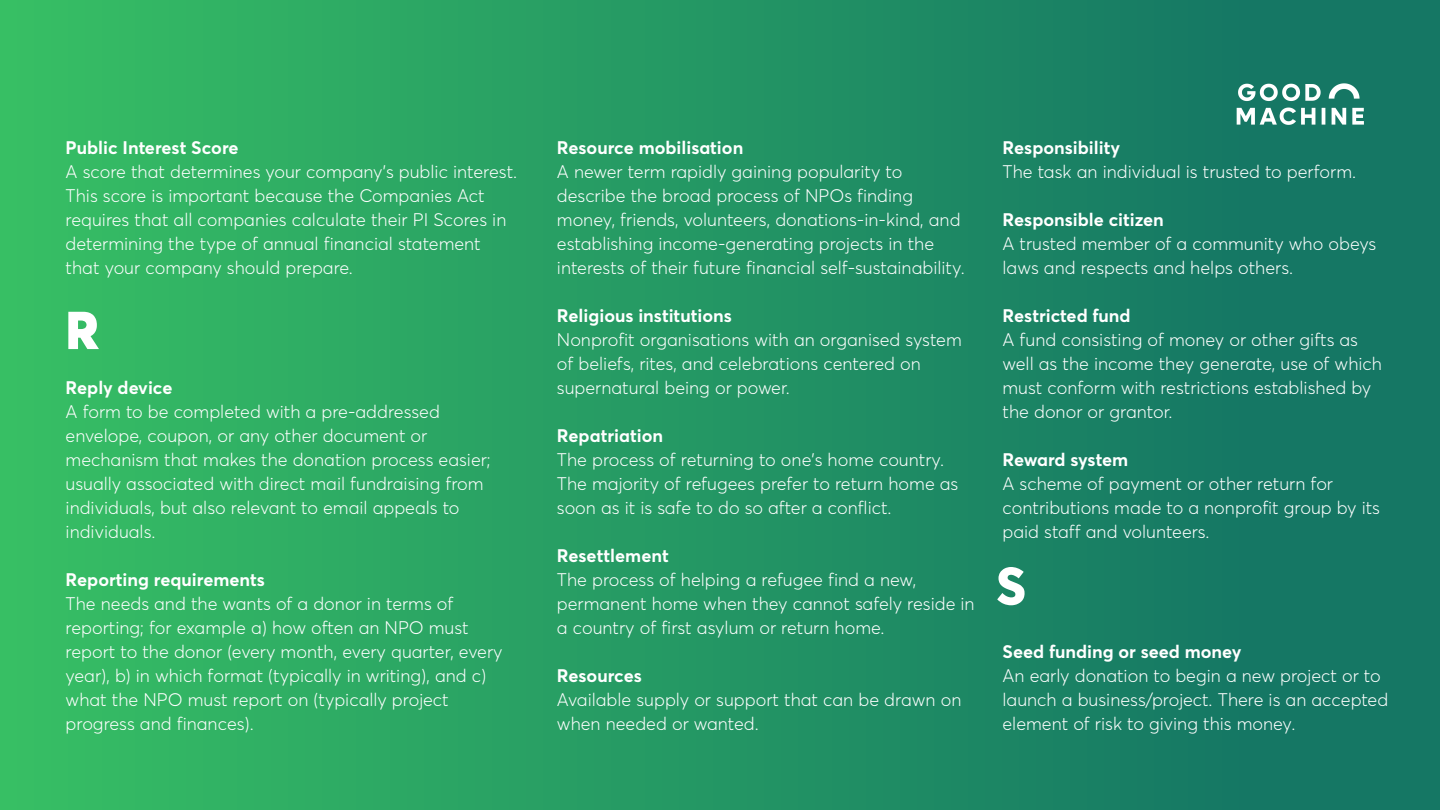
<style>
.page{position:relative;width:1440px;height:810px;background:#fff}
.page>*{position:absolute;margin:0;border:0;box-sizing:border-box;transform-origin:0 0}
.t1{font:900 52.5px "Averta";color:#fff}
.t2{font:800 52.5px "Averta";color:#fff}
.t3{font:300 18px/24px "Averta";color:#fff}
.t4{font:700 18px "Averta";color:#fff}
</style>
<div class="page">
<div style="left:0;top:0;width:200px;height:810px;background:#37bf64"></div>
<div style="left:68px;top:0;width:200px;height:810px;background:#35bb64"></div>
<div style="left:136px;top:0;width:200px;height:810px;background:#33b764"></div>
<div style="left:204px;top:0;width:200px;height:810px;background:#31b364"></div>
<div style="left:272px;top:0;width:200px;height:810px;background:#30af64"></div>
<div style="left:340px;top:0;width:200px;height:810px;background:#2eab64"></div>
<div style="left:408px;top:0;width:200px;height:810px;background:#2ca764"></div>
<div style="left:476px;top:0;width:200px;height:810px;background:#2aa364"></div>
<div style="left:543px;top:0;width:201px;height:810px;background:#289f64"></div>
<div style="left:611px;top:0;width:201px;height:810px;background:#269b64"></div>
<div style="left:696px;top:0;width:201px;height:810px;background:#249764"></div>
<div style="left:764px;top:0;width:200px;height:810px;background:#229364"></div>
<div style="left:832px;top:0;width:200px;height:810px;background:#208f64"></div>
<div style="left:900px;top:0;width:200px;height:810px;background:#1e8b64"></div>
<div style="left:968px;top:0;width:200px;height:810px;background:#1c8764"></div>
<div style="left:1036px;top:0;width:200px;height:810px;background:#1b8364"></div>
<div style="left:1104px;top:0;width:200px;height:810px;background:#197f64"></div>
<div style="left:1172px;top:0;width:200px;height:810px;background:#177b64"></div>
<div style="left:1240px;top:0;width:200px;height:810px;background:#157764"></div>
<img style="left:1236px;top:83px;width:128px;height:42px">
<p class="t4" style="left:66px;top:136px;width:175px">Public Interest Score</p>
<p class="t3" style="left:66px;top:160px;width:453px">A score that determines your company's public interest.<br>This score is important because the Companies Act requires that all companies calculate their PI Scores in determining the type of annual financial statement that your company should prepare.</p>
<h1 class="t1" style="left:66px;top:297px;width:35px">R</h1>
<p class="t4" style="left:66px;top:376px;width:109px">Reply device</p>
<p class="t3" style="left:66px;top:400px;width:427px">A form to be completed with a pre-addressed envelope, coupon, or any other document or mechanism that makes the donation process easier; usually associated with direct mail fundraising from individuals, but also relevant to email appeals to individuals.</p>
<p class="t4" style="left:66px;top:568px;width:201px">Reporting requirements</p>
<p class="t3" style="left:66px;top:591px;width:438px">The needs and the wants of a donor in terms of reporting; for example a) how often an NPO must report to the donor (every month, every quarter, every year), b) in which format (typically in writing), and c) what the NPO must report on (typically project progress and finances).</p>
<p class="t4" style="left:557px;top:136px;width:188px">Resource mobilisation</p>
<p class="t3" style="left:557px;top:160px;width:409px">A newer term rapidly gaining popularity to describe the broad process of NPOs finding money, friends, volunteers, donations-in-kind, and establishing income-generating projects in the interests of their future financial self-sustainability.</p>
<p class="t4" style="left:557px;top:304px;width:176px">Religious institutions</p>
<p class="t3" style="left:557px;top:327px;width:406px">Nonprofit organisations with an organised system of beliefs, rites, and celebrations centered on supernatural being or power.</p>
<p class="t4" style="left:557px;top:424px;width:108px">Repatriation</p>
<p class="t3" style="left:557px;top:447px;width:403px">The process of returning to one's home country.<br>The majority of refugees prefer to return home as soon as it is safe to do so after a conflict.</p>
<p class="t4" style="left:557px;top:544px;width:113px">Resettlement</p>
<p class="t3" style="left:557px;top:567px;width:419px">The process of helping a refugee find a new, permanent home when they cannot safely reside in a country of first asylum or return home.</p>
<p class="t4" style="left:557px;top:664px;width:87px">Resources</p>
<p class="t3" style="left:557px;top:687px;width:406px">Available supply or support that can be drawn on when needed or wanted.</p>
<p class="t4" style="left:1003px;top:136px;width:119px">Responsibility</p>
<p class="t3" style="left:1003px;top:159px;width:355px">The task an individual is trusted to perform.</p>
<p class="t4" style="left:1003px;top:208px;width:163px">Responsible citizen</p>
<p class="t3" style="left:1003px;top:231px;width:375px">A trusted member of a community who obeys laws and respects and helps others.</p>
<p class="t4" style="left:1003px;top:304px;width:130px">Restricted fund</p>
<p class="t3" style="left:1003px;top:327px;width:381px">A fund consisting of money or other gifts as well as the income they generate, use of which must conform with restrictions established by the donor or grantor.</p>
<p class="t4" style="left:1003px;top:448px;width:127px">Reward system</p>
<p class="t3" style="left:1003px;top:471px;width:379px">A scheme of payment or other return for contributions made to a nonprofit group by its paid staff and volunteers.</p>
<h1 class="t2" style="left:996px;top:553px;width:31px">S</h1>
<p class="t4" style="left:1003px;top:640px;width:240px">Seed funding or seed money</p>
<p class="t3" style="left:1003px;top:663px;width:387px">An early donation to begin a new project or to launch a business/project. There is an accepted element of risk to giving this money.</p>
</div>
